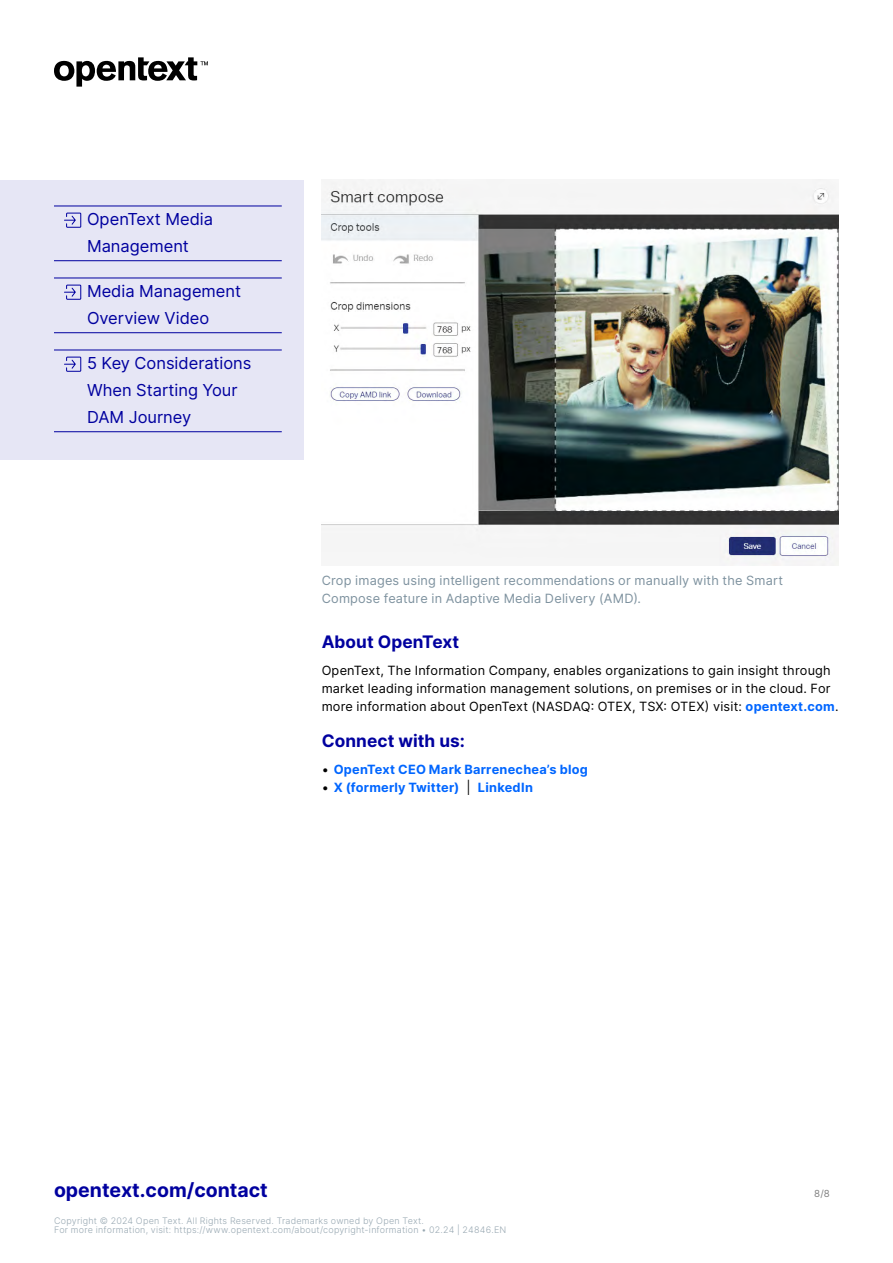
<style>
.page{position:relative;width:893px;height:1263px;background:#fff}
.page>*{position:absolute;margin:0;border:0;box-sizing:border-box;transform-origin:0 0}
.t1{font:700 19.5px "Inter";color:#00009f}
.t2{font:700 17.25px "Inter";letter-spacing:.005em;color:#00009f}
.Links_-_last_page{font:16.5px/27px "Inter";color:#00009f}
.Body{font:12.75px/18px "Inter";letter-spacing:.015em;color:#000}
.t3{font:12.75px/18px "Inter";letter-spacing:.015em;color:#7e929f}
.t4{font:700 12.75px "Inter";letter-spacing:.015em;color:#06f}
.t5{font:9.75px "Inter";color:#808080}
.t6{font:300 9px/9px "Inter";letter-spacing:.025em;color:#98a8b2}
.s1{font-weight:700;color:#06f}
.s2{font-weight:400;color:#000}
</style>
<div class="page">
<svg style="left:54px;top:57px;width:154px;height:30px"></svg>
<div style="left:0;top:180px;width:304px;height:279px;background:#e6e6f5"></div>
<img style="left:322px;top:179px;width:517px;height:387px">
<hr style="left:54px;top:206px;width:228px;height:1px;background:#00009f">
<hr style="left:54px;top:260px;width:228px;height:1px;background:#00009f">
<hr style="left:54px;top:278px;width:228px;height:1px;background:#00009f">
<hr style="left:54px;top:332px;width:228px;height:1px;background:#00009f">
<hr style="left:54px;top:350px;width:228px;height:1px;background:#00009f">
<hr style="left:54px;top:431px;width:228px;height:1px;background:#00009f">
<svg style="left:64px;top:356px;width:18px;height:16px"></svg>
<svg style="left:64px;top:284px;width:18px;height:16px"></svg>
<svg style="left:64px;top:212px;width:18px;height:16px"></svg>
<p class="Links_-_last_page" style="left:87px;top:205px;width:128px">OpenText Media<br>Management</p>
<p class="Links_-_last_page" style="left:87px;top:277px;width:155px">Media Management<br>Overview Video</p>
<p class="Links_-_last_page" style="left:87px;top:349px;width:166px">5 Key Considerations<br>When Starting Your<br>DAM Journey</p>
<p class="t3" style="left:322px;top:571px;width:463px">Crop images using intelligent recommendations or manually with the Smart<br>Compose feature in Adaptive Media Delivery (AMD).</p>
<h3 class="t2" style="left:322px;top:629px;width:139px">About OpenText</h3>
<p class="Body" style="left:322px;top:661px;width:518px">OpenText, The Information Company, enables organizations to gain insight through market leading information management solutions, on premises or in the cloud. For more information about OpenText (NASDAQ: OTEX, TSX: OTEX) visit: <span class="s1">opentext.com</span>.</p>
<h3 class="t2" style="left:322px;top:728px;width:145px">Connect with us:</h3>
<p class="t4" style="left:322px;top:760px;width:268px"><span class="s2">•</span> OpenText CEO Mark Barrenechea’s blog</p>
<p class="t4" style="left:322px;top:778px;width:213px"><span class="s2">•</span> X (formerly Twitter) <span class="s2">|</span> LinkedIn</p>
<h1 class="t1" style="left:54px;top:1176px;width:215px">opentext.com/contact</h1>
<p class="t5" style="left:814px;top:1186px;width:17px">8/8</p>
<p class="t6" style="left:54px;top:1216px;width:454px">Copyright © 2024 Open Text. All Rights Reserved. Trademarks owned by Open Text.<br>For more information, visit: https://www.opentext.com/about/copyright-information • 02.24 | 24846.EN</p>
</div>
